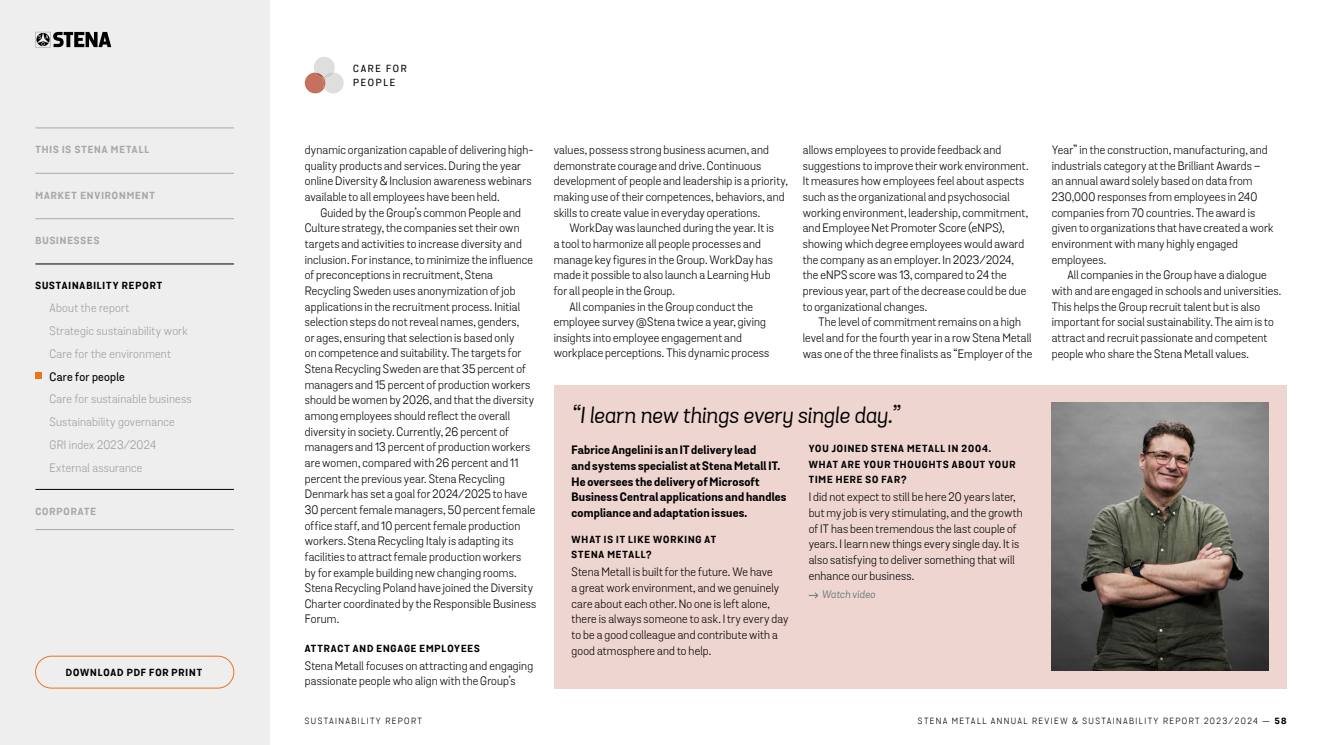
<style>
.page{position:relative;width:1322px;height:745px;background:#fff}
.page>*{position:absolute;margin:0;border:0;box-sizing:border-box;transform-origin:0 0}
.t1{font:italic 22.5px "Stena Sans";letter-spacing:-.005em;color:#000}
.t2{font:11.88px/15.6px "Stena Sans";letter-spacing:.015em;color:#000}
.t3{font:700 11.88px/15.6px "Stena Sans";letter-spacing:.015em;color:#000}
.t4{font:11.88px/22.9px "Stena Sans";letter-spacing:.02em;color:#9e9e9b}
.t5{font:500 11.88px "Stena Sans";letter-spacing:.02em;color:#000}
.t6{font:italic 10.62px "Stena Sans";letter-spacing:.01em;color:#677d77}
.t7{font:700 10px/15.6px "Stena Sans";letter-spacing:.095em;color:#000}
.t8{font:700 10px "Stena Sans";letter-spacing:.095em;color:#a8a8a5}
.t9{font:500 10px/13.8px "Stena Sans";letter-spacing:.175em;color:#000}
.t10{font:8.75px "Stena Sans";letter-spacing:.16em;color:#000}
.s1{font-weight:700}
</style>
<div class="page">
<div style="left:554px;top:384px;width:732px;height:303px;background:#efd5d0"></div>
<svg style="left:808px;top:592px;width:10px;height:6px"></svg>
<svg style="left:305px;top:57px;width:39px;height:36px"></svg>
<img style="left:1051px;top:402px;width:218px;height:267px">
<div style="left:0;top:0;width:269px;height:744px;background:#eee"></div>
<svg style="left:35px;top:32px;width:76px;height:15px"></svg>
<div style="left:35px;top:655px;width:199px;height:33px;border:1px solid #ec751b;border-radius:16px"></div>
<hr style="left:35px;top:128px;width:199px;height:1px;background:#a8a8a5">
<hr style="left:35px;top:173px;width:199px;height:1px;background:#a8a8a5">
<hr style="left:35px;top:218px;width:199px;height:1px;background:#a8a8a5">
<hr style="left:35px;top:263px;width:199px;height:1px;background:#000">
<hr style="left:35px;top:489px;width:199px;height:1px;background:#000">
<hr style="left:35px;top:529px;width:199px;height:1px;background:#a8a8a5">
<div style="left:35px;top:372px;width:7px;height:7px;background:#ec751b"></div>
<p class="t8" style="left:35px;top:143px;width:115px">THIS IS STENA METALL</p>
<p class="t8" style="left:35px;top:189px;width:121px">MARKET ENVIRONMENT</p>
<p class="t8" style="left:35px;top:234px;width:66px">BUSINESSES</p>
<p class="t7" style="left:35px;top:278px;width:128px">SUSTAINABILITY REPORT</p>
<p class="t4" style="left:50px;top:296px;width:140px">About the report<br>Strategic sustainability work<br>Care for the environment</p>
<p class="t5" style="left:50px;top:369px;width:77px">Care for people</p>
<p class="t4" style="left:50px;top:388px;width:144px">Care for sustainable business<br>Sustainability governance<br>GRI index 2023/2024<br>External assurance</p>
<p class="t8" style="left:35px;top:505px;width:62px">CORPORATE</p>
<p class="t7" style="left:66px;top:664px;width:138px">DOWNLOAD PDF FOR PRINT</p>
<p class="t9" style="left:353px;top:62px;width:55px">CARE FOR<br>PEOPLE</p>
<p class="t2" style="left:305px;top:142px;width:230px">dynamic organization capable of delivering high&shy;quality products and services. During the year online Diversity &amp; Inclusion awareness webinars available to all employees have been held.</p>
<p class="t2" style="left:305px;top:205px;width:233px;text-indent:16px">Guided by the Group’s common People and Culture strategy, the companies set their own targets and activities to increase diversity and inclusion. For instance, to minimize the influence of preconceptions in recruitment, Stena Recycling Sweden uses anonymization of job applications in the recruitment process. Initial selection steps do not reveal names, genders,<br>or ages, ensuring that selection is based only<br>on competence and suitability. The targets for Stena Recycling Sweden are that 35 percent of managers and 15 percent of production workers should be women by 2026, and that the diversity among employees should reflect the overall diversity in society. Currently, 26 percent of managers and 13 percent of production workers are women, compared with 26 percent and 11 percent the previous year. Stena Recycling Denmark has set a goal for 2024/2025 to have 30 percent female managers, 50 percent female office staff, and 10 percent female production workers. Stena Recycling Italy is adapting its facilities to attract female production workers<br>by for example building new changing rooms.<br>Stena Recycling Poland have joined the Diversity Charter coordinated by the Responsible Business Forum.</p>
<p class="t7" style="left:305px;top:640px;width:176px">ATTRACT AND ENGAGE EMPLOYEES</p>
<p class="t2" style="left:305px;top:657px;width:230px">Stena Metall focuses on attracting and engaging passionate people who align with the Group’s</p>
<p class="t2" style="left:554px;top:142px;width:236px">values, possess strong business acumen, and demonstrate courage and drive. Continuous development of people and leadership is a priority, making use of their competences, behaviors, and skills to create value in everyday operations.</p>
<p class="t2" style="left:569px;top:220px;width:206px">WorkDay was launched during the year. It is</p>
<p class="t2" style="left:554px;top:236px;width:209px">a tool to harmonize all people processes and</p>
<p class="t2" style="left:554px;top:252px;width:221px">manage key figures in the Group. WorkDay has</p>
<p class="t2" style="left:554px;top:267px;width:218px">made it possible to also launch a Learning Hub</p>
<p class="t2" style="left:554px;top:283px;width:123px">for all people in the Group.</p>
<p class="t2" style="left:569px;top:298px;width:185px">All companies in the Group conduct the</p>
<p class="t2" style="left:554px;top:314px;width:214px">employee survey @Stena twice a year, giving</p>
<p class="t2" style="left:554px;top:330px;width:190px">insights into employee engagement and</p>
<p class="t2" style="left:554px;top:345px;width:217px">workplace perceptions. This dynamic process</p>
<p class="t2" style="left:803px;top:142px;width:227px">allows employees to provide feedback and suggestions to improve their work environment.<br>It measures how employees feel about aspects such as the organizational and psychosocial working environment, leadership, commitment, and Employee Net Promoter Score (eNPS), showing which degree employees would award the company as an employer. In 2023/2024, the eNPS score was 13, compared to 24 the previous year, part of the decrease could be due to organizational changes.</p>
<p class="t2" style="left:803px;top:314px;width:231px;text-align:center">The level of commitment remains on a high<br>level and for the fourth year in a row Stena Metall was one of the three finalists as “Employer of the</p>
<h1 class="t1" style="left:571px;top:401px;width:329px">“I learn new things every single day.”</h1>
<p class="t3" style="left:571px;top:443px;width:217px">Fabrice Angelini is an IT delivery lead<br>and systems specialist at Stena Metall IT.<br>He oversees the delivery of Microsoft Business Central applications and handles compliance and adaptation issues.</p>
<p class="t7" style="left:571px;top:531px;width:146px">WHAT IS IT LIKE WORKING AT<br>STENA METALL?</p>
<p class="t2" style="left:571px;top:564px;width:218px">Stena Metall is built for the future. We have<br>a great work environment, and we genuinely care about each other. No one is left alone, there is always someone to ask. I try every day to be a good colleague and contribute with a good atmosphere and to help.</p>
<p class="t7" style="left:808px;top:441px;width:208px">YOU JOINED STENA METALL IN 2004.<br>WHAT ARE YOUR THOUGHTS ABOUT YOUR<br>TIME HERE SO FAR?</p>
<p class="t2" style="left:808px;top:489px;width:216px">I did not expect to still be here 20 years later, but my job is very stimulating, and the growth of IT has been tremendous the last couple of years. I learn new things every single day. It is also satisfying to deliver something that will enhance our business.</p>
<p class="t6" style="left:821px;top:587px;width:55px">Watch video</p>
<p class="t2" style="left:1051px;top:142px;width:223px">Year” in the construction, manufacturing, and industrials category at the Brilliant Awards – an annual award solely based on data from 230,000 responses from employees in 240 companies from 70 countries. The award is given to organizations that have created a work environment with many highly engaged employees.</p>
<p class="t2" style="left:1051px;top:267px;width:231px;text-indent:16px">All companies in the Group have a dialogue with and are engaged in schools and universities.<br>This helps the Group recruit talent but is also important for social sustainability. The aim is to attract and recruit passionate and competent people who share the Stena Metall values.</p>
<p class="t10" style="left:305px;top:715px;width:119px">SUSTAINABILITY REPORT</p>
<p class="t10" style="left:918px;top:715px;width:370px">STENA METALL ANNUAL REVIEW &amp; SUSTAINABILITY REPORT 2023/2024 — <span class="s1">58</span></p>
</div>
